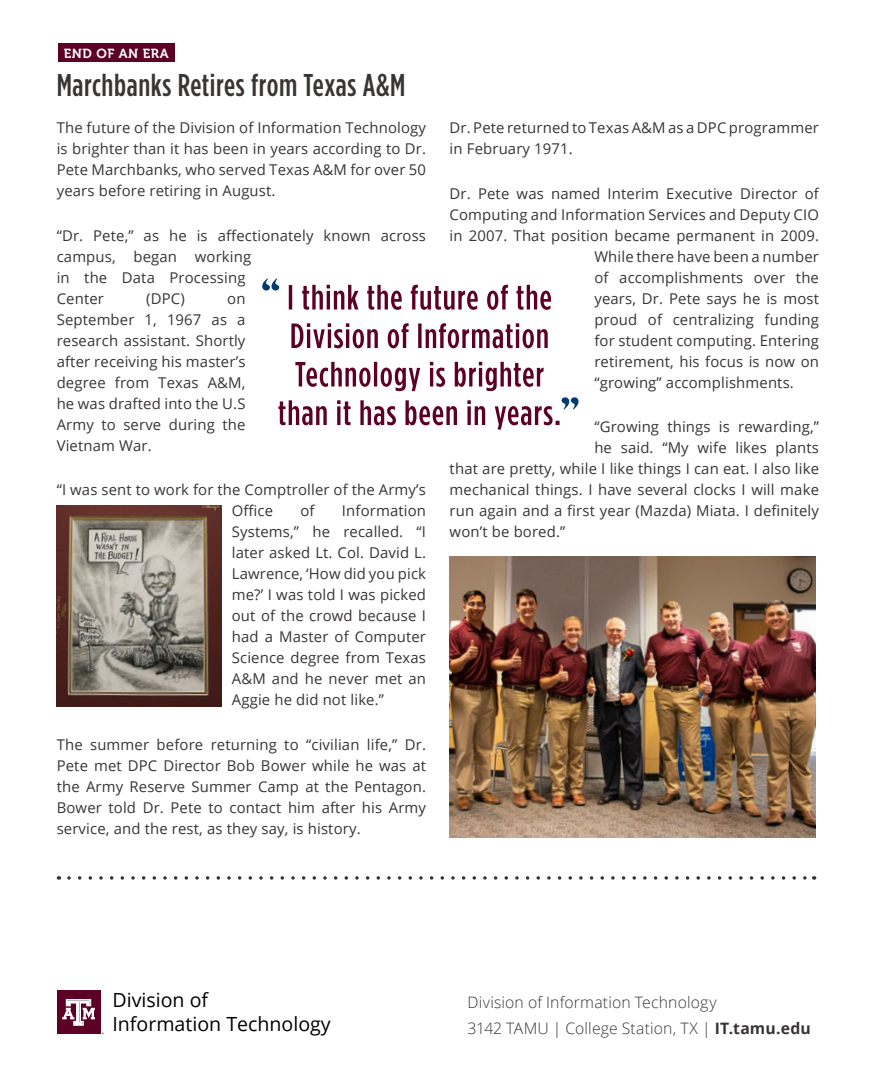
<style>
.page{position:relative;width:882px;height:1071px;background:#fff}
.page>*{position:absolute;margin:0;border:0;box-sizing:border-box;transform-origin:0 0}
.NEW_Heading{font:500 31.5px "Gotham Condensed";letter-spacing:.02em;color:#383534}
.t1{font:19.43px/23.4px "Open Sans";color:#000}
.t2{font:300 15.75px/26.1px "Open Sans";letter-spacing:.01em;color:#383534}
.NEW_Body_Text{font:14.88px/21px "Open Sans";letter-spacing:.01em;color:#383534;text-align:justify}
.NEW_Subhead{font:13.12px "Museo 700";letter-spacing:.04em;color:#fff}
.s1{font-weight:700}
</style>
<div class="page">
<svg style="left:69px;top:876px;width:738px;height:4px"></svg>
<div style="left:58px;top:43px;width:117px;height:19px;background:#5d0025"></div>
<svg style="left:295px;top:362px;width:249px;height:29px"></svg>
<svg style="left:291px;top:323px;width:257px;height:25px"></svg>
<svg style="left:289px;top:285px;width:262px;height:25px"></svg>
<svg style="left:278px;top:397px;width:301px;height:33px"></svg>
<svg style="left:262px;top:278px;width:17px;height:13px"></svg>
<img style="left:57px;top:506px;width:165px;height:200px">
<img style="left:450px;top:557px;width:365px;height:280px">
<div style="left:57px;top:990px;width:43px;height:44px;background:#5d0025"></div>
<svg style="left:62px;top:999px;width:33px;height:27px"></svg>
<h2 class="NEW_Subhead" style="left:64px;top:46px;width:106px">END OF AN ERA</h2>
<h2 class="NEW_Heading" style="left:57px;top:67px;width:350px">Marchbanks Retires from Texas A&amp;M</h2>
<p class="NEW_Body_Text" style="left:57px;top:117px;width:371px">The future of the Division of Information Technology is brighter than it has been in years according to Dr.<br>Pete Marchbanks, who served Texas A&amp;M for over 50 years before retiring in August.</p>
<p class="NEW_Body_Text" style="left:57px;top:224px;width:371px;text-align:left">“Dr. Pete,” as he is affectionately known across campus, began working<br>in the Data Processing<br>Center</p>
<p class="NEW_Body_Text" style="left:146px;top:287px;width:40px">(DPC)</p>
<p class="NEW_Body_Text" style="left:57px;top:287px;width:190px;text-indent:171px">on September 1, 1967 as a research assistant. Shortly after receiving his master’s degree from Texas A&amp;M, he was drafted into the U.S Army to serve during the Vietnam War.</p>
<p class="NEW_Body_Text" style="left:232px;top:479px;width:196px;text-indent:-175px">“I was sent to work for the Comptroller of the Army’s<br>Office</p>
<p class="NEW_Body_Text" style="left:232px;top:500px;width:196px;text-indent:110px">Information Systems,” he recalled. “I later asked Lt. Col. David L.<br>Lawrence, ‘How did you pick me?’ I was told I was picked out of the crowd because I had a Master of Computer Science degree from Texas A&amp;M and he never met an Aggie he did not like.”</p>
<p class="NEW_Body_Text" style="left:57px;top:734px;width:371px">The summer before returning to “civilian life,” Dr.<br>Pete met DPC Director Bob Bower while he was at the Army Reserve Summer Camp at the Pentagon.<br>Bower told Dr. Pete to contact him after his Army service, and the rest, as they say, is history.</p>
<p class="NEW_Body_Text" style="left:300px;top:500px;width:16px">of</p>
<p class="NEW_Body_Text" style="left:450px;top:117px;width:371px">Dr. Pete returned to Texas A&amp;M as a DPC programmer in February 1971.</p>
<p class="NEW_Body_Text" style="left:450px;top:182px;width:371px">Dr. Pete was named Interim Executive Director of</p>
<p class="NEW_Body_Text" style="left:450px;top:203px;width:371px">Computing and Information Services and Deputy CIO</p>
<p class="NEW_Body_Text" style="left:450px;top:224px;width:371px">in 2007. That position became permanent in 2009.</p>
<p class="NEW_Body_Text" style="left:594px;top:245px;width:226px">While there have been a number</p>
<p class="NEW_Body_Text" style="left:594px;top:266px;width:226px">of accomplishments over the</p>
<p class="NEW_Body_Text" style="left:594px;top:287px;width:226px">years, Dr. Pete says he is most</p>
<p class="NEW_Body_Text" style="left:594px;top:308px;width:226px">proud of centralizing funding</p>
<p class="NEW_Body_Text" style="left:594px;top:329px;width:226px">for student computing. Entering</p>
<p class="NEW_Body_Text" style="left:594px;top:350px;width:226px">retirement, his focus is now on</p>
<p class="NEW_Body_Text" style="left:594px;top:371px;width:201px">“growing” accomplishments.</p>
<p class="NEW_Body_Text" style="left:594px;top:416px;width:226px">“Growing things is rewarding,”</p>
<p class="NEW_Body_Text" style="left:594px;top:437px;width:226px">he said. “My wife likes plants</p>
<p class="NEW_Body_Text" style="left:450px;top:458px;width:371px">that are pretty, while I like things I can eat. I also like</p>
<p class="NEW_Body_Text" style="left:450px;top:479px;width:371px">mechanical things. I have several clocks I will make</p>
<p class="NEW_Body_Text" style="left:450px;top:500px;width:371px">run again and a first year (Mazda) Miata. I definitely</p>
<p class="NEW_Body_Text" style="left:450px;top:521px;width:117px">won’t be bored.”</p>
<h2 class="t1" style="left:112px;top:988px;width:220px">Division of<br>Information Technology</h2>
<p class="t2" style="left:467px;top:989px;width:345px">Division of Information Technology<br>3142 TAMU | College Station, TX | <span class="s1">IT.tamu.edu</span></p>
</div>
